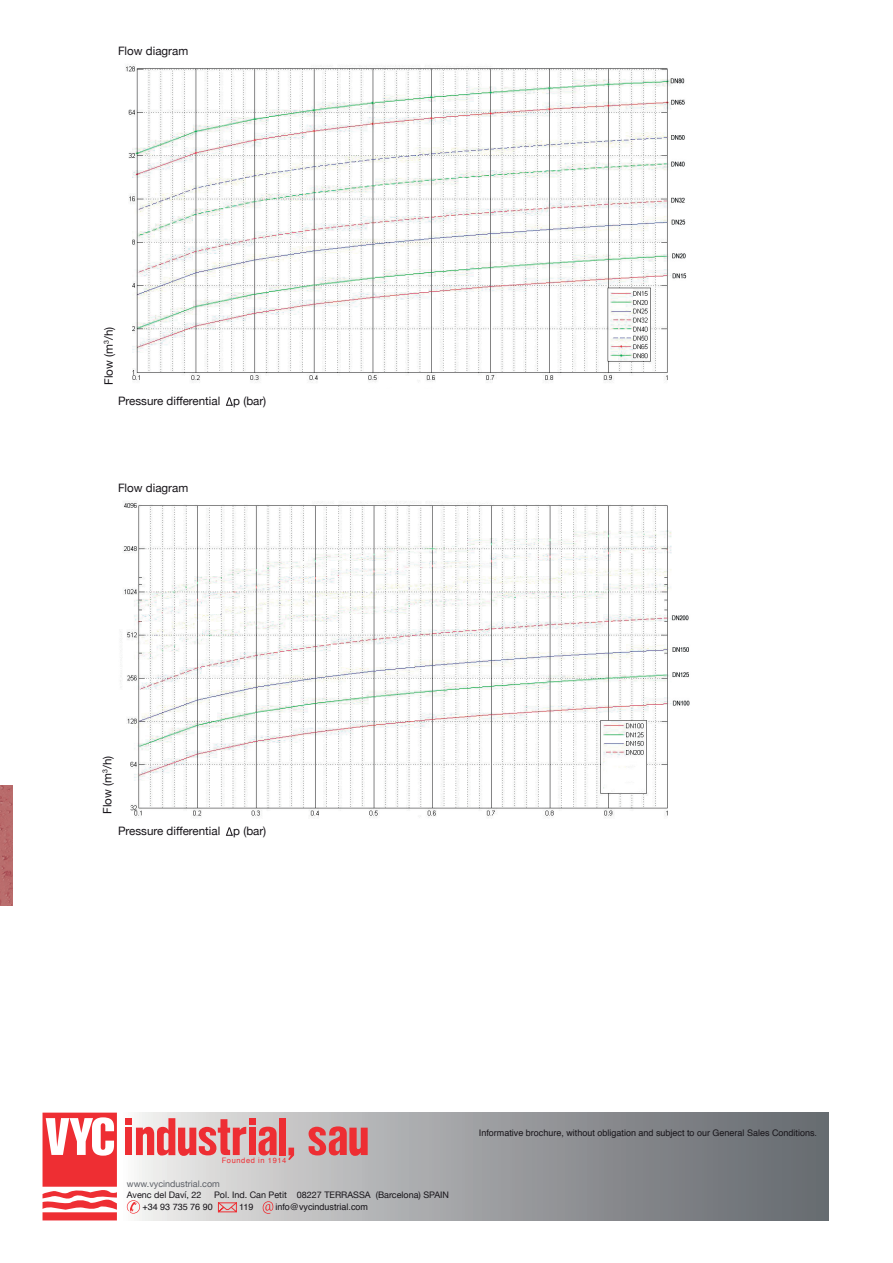
<style>
.page{position:relative;width:893px;height:1263px;background:#fff}
.page>*{position:absolute;margin:0;border:0;box-sizing:border-box;transform-origin:0 0}
.t1{font:11.55px "Helvetica Neue";color:#171419}
.t2{font:9px "Helvetica";color:#171419}
.t3{font:9px "Helvetica Neue";color:#171419}
.t4{font:9px "Helvetica Neue";color:#5b5f66}
.t5{font:7.5px "Helvetica";letter-spacing:.08em;color:#ee2e33}
</style>
<div class="page">
<img style="left:120px;top:501px;width:570px;height:317px">
<svg style="left:226px;top:827px;width:7px;height:9px"></svg>
<svg style="left:226px;top:397px;width:7px;height:9px"></svg>
<img style="left:126px;top:64px;width:561px;height:319px">
<div style="left:119px;top:1112px;width:709px;height:108px;background:linear-gradient(to right,#eceae9,#5e6268)"></div>
<svg style="left:127px;top:1200px;width:13px;height:13px"></svg>
<svg style="left:217px;top:1202px;width:20px;height:11px"></svg>
<svg style="left:263px;top:1201px;width:10px;height:13px"></svg>
<svg style="left:43px;top:1112px;width:74px;height:108px"></svg>
<div style="left:125px;top:1128px;width:7px;height:27px;background:#ee2e33"></div>
<div style="left:125px;top:1118px;width:7px;height:6px;background:#ee2e33"></div>
<div style="left:249px;top:1128px;width:7px;height:27px;background:#ee2e33"></div>
<div style="left:249px;top:1118px;width:7px;height:6px;background:#ee2e33"></div>
<div style="left:279px;top:1118px;width:7px;height:37px;background:#ee2e33"></div>
<svg style="left:259px;top:1127px;width:18px;height:28px"></svg>
<svg style="left:136px;top:1118px;width:110px;height:38px;background:#e78587"></svg>
<svg style="left:288px;top:1147px;width:6px;height:13px"></svg>
<svg style="left:308px;top:1126px;width:60px;height:30px;background:#db6467"></svg>
<img style="left:0;top:785px;width:13px;height:121px">
<p class="t1" style="left:118px;top:42px;width:72px">Flow diagram</p>
<p class="t1" style="left:100px;top:385px;width:60px;rotate:-90deg">Flow (m<sup>3</sup>/h)</p>
<p class="t1" style="left:118px;top:393px;width:150px">Pressure differential p (bar)</p>
<p class="t1" style="left:118px;top:480px;width:72px">Flow diagram</p>
<p class="t1" style="left:99px;top:814px;width:60px;rotate:-90deg">Flow (m<sup>3</sup>/h)</p>
<p class="t1" style="left:118px;top:823px;width:150px">Pressure differential p (bar)</p>
<p class="t5" style="left:222px;top:1154px;width:66px">Founded in 1914</p>
<p class="t4" style="left:127px;top:1177px;width:94px">www.vycindustrial.com</p>
<p class="t3" style="left:127px;top:1188px;width:76px">Avenc del Daví, 22</p>
<p class="t3" style="left:214px;top:1188px;width:237px">Pol. Ind. Can Petit 08227 TERRASSA (Barcelona) SPAIN</p>
<p class="t2" style="left:142px;top:1200px;width:72px">+34 93 735 76 90</p>
<p class="t2" style="left:239px;top:1200px;width:16px">119</p>
<p class="t2" style="left:275px;top:1200px;width:94px">info@vycindustrial.com</p>
<p class="t2" style="left:479px;top:1126px;width:340px">Informative brochure, without obligation and subject to our General Sales Conditions.</p>
</div>
